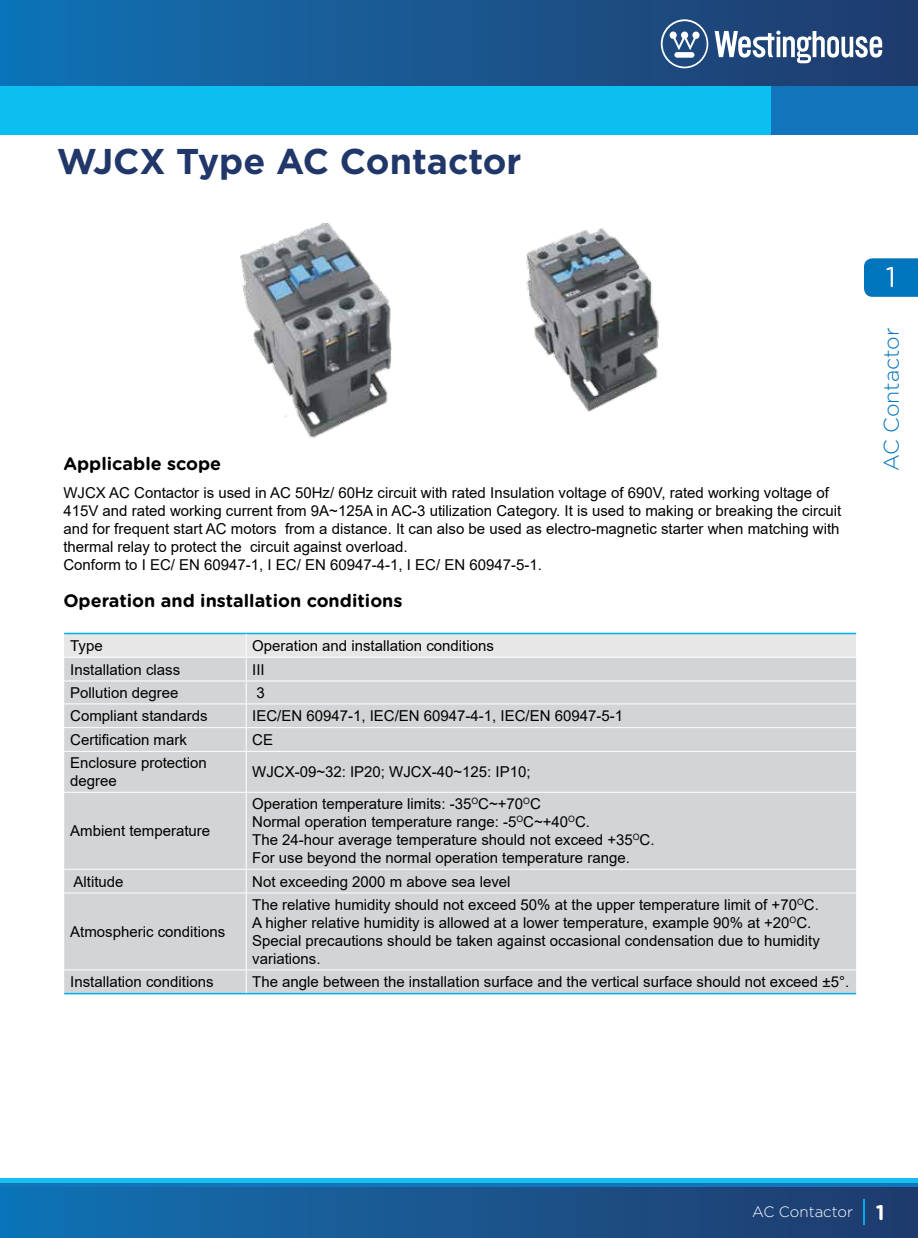
<style>
.page{position:relative;width:918px;height:1238px;background:#fff}
.page>*{position:absolute;margin:0;border:0;box-sizing:border-box;transform-origin:0 0}
.t1{font:700 35.85px "Gotham";color:#213769}
.t2{font:28.5px "Gotham Rounded";color:#fff}
.t3{font:300 21.3px "Gotham";color:#0074bc}
.t4{font:700 21.15px "Gotham Rounded";color:#fff}
.t5{font:700 18px "Gotham Rounded";color:#000}
.t6{font:15px/18px "Arial";color:#000}
.t7{font:300 15px "Gotham";color:#fff}
</style>
<div class="page">
<div style="left:0;top:0;width:918px;height:134px;background:linear-gradient(to right,#1072b4,#213a6b)"></div>
<div style="left:0;top:86px;width:918px;height:48px;background:#0bc0f1"></div>
<div style="left:0;top:1178px;width:918px;height:9px;background:#15bef0"></div>
<div style="left:0;top:1183px;width:918px;height:9px;background:#1275bc"></div>
<div style="left:0;top:1187px;width:918px;height:51px;background:linear-gradient(to right,#1172b4,#213a6b)"></div>
<hr style="left:863px;top:1199px;width:2px;height:25px;background:#00aeef">
<div style="left:772px;top:86px;width:146px;height:48px;background:#1275bc"></div>
<svg style="left:715px;top:31px;width:167px;height:32px"></svg>
<svg style="left:661px;top:19px;width:47px;height:49px"></svg>
<div style="left:864px;top:258px;width:54px;height:39px;background:#0074bc"></div>
<img style="left:240px;top:222px;width:152px;height:217px">
<img style="left:526px;top:228px;width:133px;height:184px">
<div style="left:64px;top:633px;width:182px;height:24px;background:#e7e7e7"></div>
<div style="left:246px;top:633px;width:610px;height:24px;background:#e7e7e7"></div>
<svg style="left:64px;top:658px;width:182px;height:335px;background:#d1d5d6"></svg>
<div style="left:247px;top:658px;width:609px;height:335px;background:#d1d5d6"></div>
<hr style="left:64px;top:633px;width:182px;height:1px;background:#00aeef">
<hr style="left:246px;top:633px;width:610px;height:1px;background:#00aeef">
<hr style="left:64px;top:993px;width:182px;height:1px;background:#00aeef">
<hr style="left:246px;top:993px;width:610px;height:1px;background:#00aeef">
<hr style="left:64px;top:680px;width:182px;height:1px;background:#fff">
<hr style="left:246px;top:680px;width:610px;height:1px;background:#fff">
<hr style="left:64px;top:703px;width:182px;height:1px;background:#fff">
<hr style="left:246px;top:703px;width:610px;height:1px;background:#fff">
<hr style="left:64px;top:727px;width:182px;height:1px;background:#fff">
<hr style="left:246px;top:727px;width:610px;height:1px;background:#fff">
<svg style="left:246px;top:634px;width:1px;height:117px"></svg>
<hr style="left:64px;top:751px;width:182px;height:1px;background:#fff">
<hr style="left:246px;top:751px;width:610px;height:1px;background:#fff">
<hr style="left:64px;top:792px;width:182px;height:1px;background:#fff">
<hr style="left:246px;top:792px;width:610px;height:1px;background:#fff">
<hr style="left:64px;top:869px;width:182px;height:1px;background:#fff">
<hr style="left:246px;top:869px;width:610px;height:1px;background:#fff">
<svg style="left:246px;top:869px;width:1px;height:23px"></svg>
<hr style="left:64px;top:892px;width:182px;height:1px;background:#fff">
<hr style="left:246px;top:892px;width:610px;height:1px;background:#fff">
<hr style="left:64px;top:969px;width:182px;height:1px;background:#fff">
<hr style="left:246px;top:969px;width:610px;height:1px;background:#fff">
<svg style="left:246px;top:970px;width:1px;height:23px"></svg>
<h1 class="t1" style="left:57px;top:138px;width:466px">WJCX Type AC Contactor</h1>
<p class="t5" style="left:63px;top:450px;width:159px">Applicable scope</p>
<p class="t6" style="left:63px;top:484px;width:780px">WJCX AC Contactor is used in AC 50Hz/ 60Hz circuit with rated Insulation voltage of 690V, rated working voltage of 415V and rated working current from 9A~125A in AC-3 utilization Category. It is used to making or breaking the circuit and for frequent start AC motors from a distance. It can also be used as electro-magnetic starter when matching with thermal relay to protect the circuit against overload.<br>Conform to I EC/ EN 60947-1, I EC/ EN 60947-4-1, I EC/ EN 60947-5-1.</p>
<p class="t5" style="left:63px;top:587px;width:341px">Operation and installation conditions</p>
<p class="t6" style="left:70px;top:636px;width:34px">Type</p>
<p class="t6" style="left:252px;top:636px;width:243px">Operation and installation conditions</p>
<p class="t6" style="left:70px;top:660px;width:112px">Installation class</p>
<p class="t6" style="left:252px;top:660px;width:14px">III</p>
<p class="t6" style="left:70px;top:683px;width:110px">Pollution degree</p>
<p class="t6" style="left:256px;top:683px;width:10px">3</p>
<p class="t6" style="left:70px;top:707px;width:139px">Compliant standards</p>
<p class="t6" style="left:252px;top:707px;width:372px">IEC/EN 60947-1, IEC/EN 60947-4-1, IEC/EN 60947-5-1</p>
<p class="t6" style="left:70px;top:730px;width:118px">Certification mark</p>
<p class="t6" style="left:252px;top:730px;width:22px">CE</p>
<p class="t6" style="left:70px;top:754px;width:138px">Enclosure protection degree</p>
<p class="t6" style="left:252px;top:763px;width:280px">WJCX-09~32: IP20; WJCX-40~125: IP10;</p>
<p class="t6" style="left:70px;top:822px;width:142px">Ambient temperature</p>
<p class="t6" style="left:252px;top:795px;width:404px">Operation temperature limits: -35<sup>O</sup>C~+70<sup>O</sup>C<br>Normal operation temperature range: -5<sup>O</sup>C~+40<sup>O</sup>C.<br>The 24-hour average temperature should not exceed +35<sup>O</sup>C.<br>For use beyond the normal operation temperature range.</p>
<p class="t6" style="left:74px;top:872px;width:52px">Altitude</p>
<p class="t6" style="left:252px;top:872px;width:260px">Not exceeding 2000 m above sea level</p>
<p class="t6" style="left:70px;top:922px;width:157px">Atmospheric conditions</p>
<p class="t6" style="left:252px;top:895px;width:569px">The relative humidity should not exceed 50% at the upper temperature limit of +70<sup>O</sup>C.<br>A higher relative humidity is allowed at a lower temperature, example 90% at +20<sup>O</sup>C.<br>Special precautions should be taken against occasional condensation due to humidity variations.</p>
<p class="t6" style="left:70px;top:973px;width:145px">Installation conditions</p>
<p class="t6" style="left:252px;top:973px;width:599px">The angle between the installation surface and the vertical surface should not exceed ±5°.</p>
<h2 class="t2" style="left:886px;top:257px;width:12px">1</h2>
<h3 class="t3" style="left:880px;top:471px;width:145px;rotate:-90deg">AC Contactor</h3>
<p class="t7" style="left:752px;top:1203px;width:103px">AC Contactor</p>
<h3 class="t4" style="left:876px;top:1196px;width:10px">1</h3>
</div>
